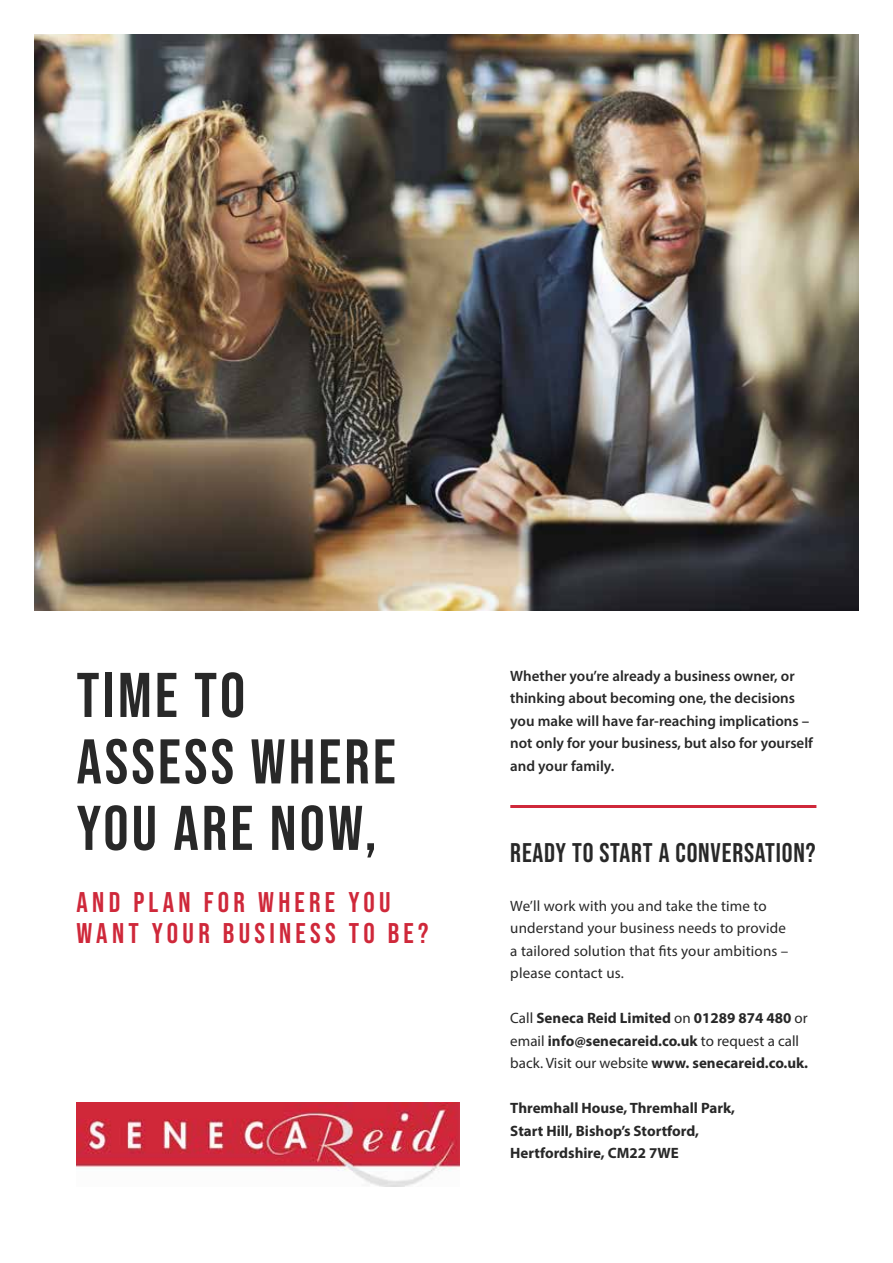
<style>
.page{position:relative;width:893px;height:1263px;background:#fff}
.page>*{position:absolute;margin:0;border:0;box-sizing:border-box;transform-origin:0 0}
.t1{font:63px/66.4px "Bebas Neue";letter-spacing:.05em;color:#282828}
.t2{font:28.5px/31.3px "Bebas Neue";letter-spacing:.15em;color:#cf283a}
.t3{font:27px "Bebas Neue";letter-spacing:.03em;color:#282828}
.t4{font:700 15px/22.5px "Myriad Pro";color:#282828}
.t5{font:600 15px/22.5px "Myriad Pro";color:#282828}
.t6{font:15px/22.5px "Myriad Pro";letter-spacing:.01em;color:#282828}
.s1{font-weight:400}
</style>
<div class="page">
<img style="left:34px;top:34px;width:825px;height:576px">
<hr style="left:510px;top:805px;width:306px;height:3px;background:#cf283a">
<img style="left:77px;top:1102px;width:382px;height:84px">
<h1 class="t1" style="left:77px;top:661px;width:321px">TIME TO<br>ASSESS WHERE<br>YOU ARE NOW,</h1>
<h2 class="t2" style="left:77px;top:886px;width:354px">AND PLAN FOR WHERE YOU<br>WANT YOUR BUSINESS TO BE?</h2>
<p class="t5" style="left:510px;top:664px;width:304px">Whether you’re already a business owner, or thinking about becoming one, the decisions you make will have far-reaching implications – not only for your business, but also for yourself and your family.</p>
<h3 class="t3" style="left:510px;top:838px;width:307px">READY TO START A CONVERSATION?</h3>
<p class="t6" style="left:510px;top:894px;width:280px">We’ll work with you and take the time to understand your business needs to provide a tailored solution that fits your ambitions – please contact us.</p>
<p class="t4" style="left:510px;top:1006px;width:299px"><span class="s1">Call</span> Seneca Reid Limited <span class="s1">on</span> 01289 874 480 <span class="s1">or email</span> info@senecareid.co.uk <span class="s1">to request a call back. Visit our website</span> www. senecareid.co.uk.</p>
<p class="t4" style="left:510px;top:1096px;width:226px">Thremhall House, Thremhall Park,<br>Start Hill, Bishop’s Stortford,<br>Hertfordshire, CM22 7WE</p>
</div>
